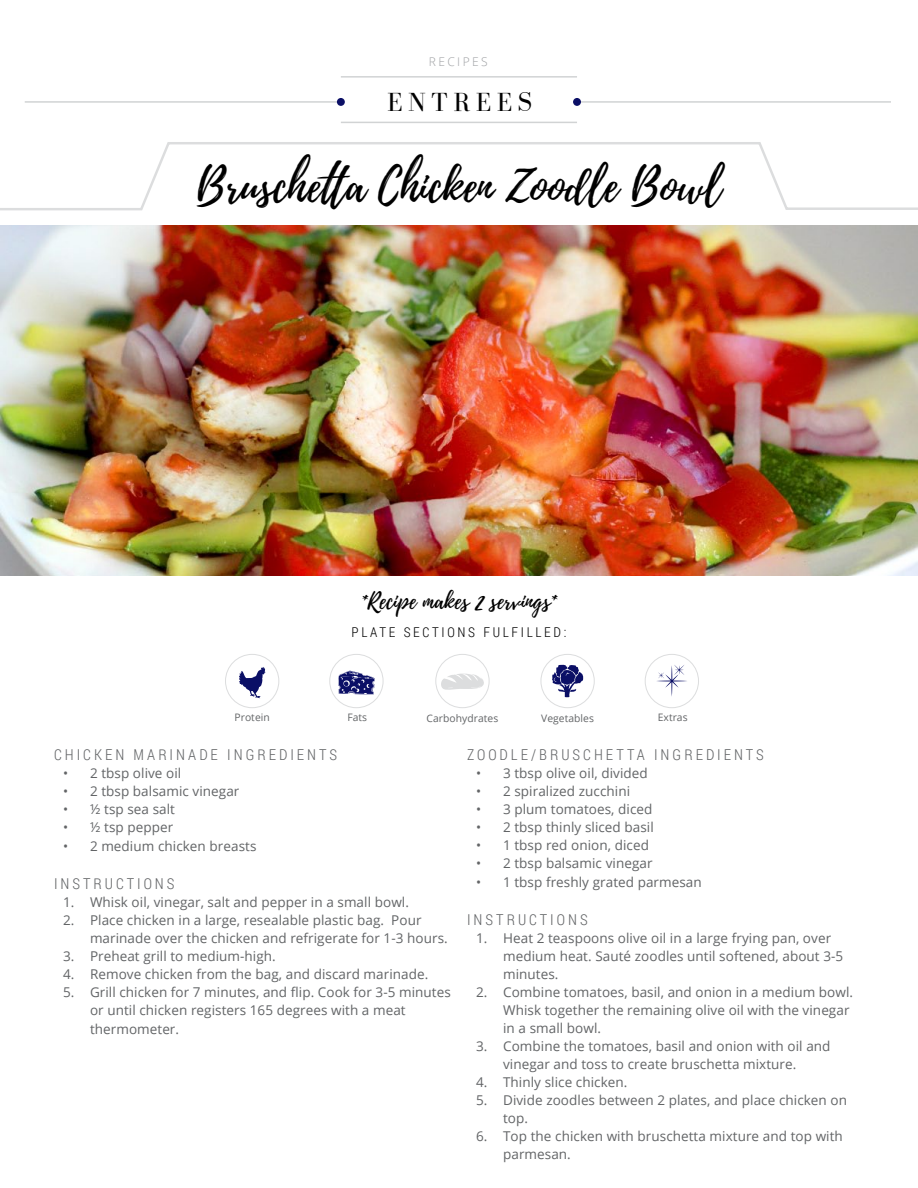
<style>
.page{position:relative;width:918px;height:1188px;background:#fff}
.page>*{position:absolute;margin:0;border:0;box-sizing:border-box;transform-origin:0 0}
.t1{font:45px "Playlist Script";color:#000}
.t2{font:27px "Bodoni FLF";letter-spacing:.2em;color:#000}
.t3{font:22.5px "Playlist Script";color:#000}
.t4{font:300 15px "Roboto Condensed";letter-spacing:.2em;color:#626466}
.t5{font:13.5px/18px "Open Sans";letter-spacing:.005em;color:#626466}
.t6{font:300 13.5px "Roboto Condensed";letter-spacing:.2em;color:#000}
.t7{font:300 12px "Open Sans";letter-spacing:.2em;color:#9d9fa2}
.t8{font:10.35px "Open Sans";letter-spacing:.005em;color:#626466}
</style>
<div class="page">
<svg style="left:0;top:142px;width:918px;height:69px"></svg>
<img style="left:0;top:225px;width:918px;height:351px">
<div style="left:435px;top:654px;width:55px;height:54px;border:1px solid #dcddde;border-radius:50%"></div>
<svg style="left:441px;top:673px;width:43px;height:17px"></svg>
<div style="left:541px;top:654px;width:54px;height:54px;border:1px solid #dcddde;border-radius:50%"></div>
<svg style="left:552px;top:664px;width:32px;height:33px"></svg>
<div style="left:225px;top:654px;width:54px;height:54px;border:1px solid #dcddde;border-radius:50%"></div>
<svg style="left:239px;top:667px;width:26px;height:31px"></svg>
<div style="left:329px;top:654px;width:54px;height:54px;border:1px solid #dcddde;border-radius:50%"></div>
<svg style="left:338px;top:671px;width:36px;height:23px"></svg>
<div style="left:645px;top:654px;width:54px;height:54px;border:1px solid #dcddde;border-radius:50%"></div>
<svg style="left:657px;top:665px;width:30px;height:31px"></svg>
<hr style="left:573px;top:101px;width:318px;height:2px;background:#d1d3d4">
<hr style="left:25px;top:101px;width:316px;height:2px;background:#d1d3d4">
<div style="left:573px;top:98px;width:8px;height:8px;background:#0b0f66;border-radius:50%"></div>
<div style="left:337px;top:98px;width:8px;height:8px;background:#0b0f66;border-radius:50%"></div>
<hr style="left:341px;top:76px;width:236px;height:2px;background:#d1d3d4">
<hr style="left:341px;top:122px;width:236px;height:1px;background:#d1d3d4">
<p class="t7" style="left:429px;top:53px;width:60px">RECIPES</p>
<h2 class="t2" style="left:387px;top:87px;width:146px">ENTREES</h2>
<h1 class="t1" style="left:197px;top:154px;width:526px">Bruschetta Chicken Zoodle Bowl</h1>
<h3 class="t3" style="left:361px;top:585px;width:197px">*Recipe makes 2 servings*</h3>
<p class="t6" style="left:352px;top:623px;width:216px">PLATE SECTIONS FULFILLED:</p>
<p class="t8" style="left:235px;top:710px;width:37px">Protein</p>
<p class="t8" style="left:347px;top:710px;width:21px">Fats</p>
<p class="t8" style="left:427px;top:711px;width:73px">Carbohydrates</p>
<p class="t8" style="left:541px;top:711px;width:54px">Vegetables</p>
<p class="t8" style="left:658px;top:710px;width:31px">Extras</p>
<p class="t4" style="left:54px;top:744px;width:285px">CHICKEN MARINADE INGREDIENTS</p>
<p class="t5" style="left:63px;top:763px;width:120px">• 2 tbsp olive oil</p>
<p class="t5" style="left:63px;top:781px;width:178px">• 2 tbsp balsamic vinegar</p>
<p class="t5" style="left:63px;top:799px;width:114px">• ½ tsp sea salt</p>
<p class="t5" style="left:63px;top:817px;width:112px">• ½ tsp pepper</p>
<p class="t5" style="left:63px;top:837px;width:195px">• 2 medium chicken breasts</p>
<p class="t4" style="left:54px;top:873px;width:122px">INSTRUCTIONS</p>
<p class="t5" style="left:63px;top:892px;width:347px">1. Whisk oil, vinegar, salt and pepper in a small bowl.</p>
<p class="t5" style="left:90px;top:910px;width:359px;text-indent:-27px">2. Place chicken in a large, resealable plastic bag. Pour marinade over the chicken and refrigerate for 1-3 hours.</p>
<p class="t5" style="left:63px;top:946px;width:214px">3. Preheat grill to medium-high.</p>
<p class="t5" style="left:63px;top:964px;width:367px">4. Remove chicken from the bag, and discard marinade.</p>
<p class="t5" style="left:90px;top:982px;width:362px;text-indent:-27px">5. Grill chicken for 7 minutes, and flip. Cook for 3-5 minutes or until chicken registers 165 degrees with a meat</p>
<p class="t5" style="left:90px;top:1020px;width:91px">thermometer.</p>
<p class="t4" style="left:467px;top:744px;width:298px">ZOODLE/BRUSCHETTA INGREDIENTS</p>
<p class="t5" style="left:476px;top:763px;width:173px">• 3 tbsp olive oil, divided</p>
<p class="t5" style="left:476px;top:781px;width:156px">• 2 spiralized zucchini</p>
<p class="t5" style="left:476px;top:799px;width:178px">• 3 plum tomatoes, diced</p>
<p class="t5" style="left:476px;top:817px;width:179px">• 2 tbsp thinly sliced basil</p>
<p class="t5" style="left:476px;top:835px;width:174px">• 1 tbsp red onion, diced</p>
<p class="t5" style="left:476px;top:853px;width:178px">• 2 tbsp balsamic vinegar</p>
<p class="t5" style="left:476px;top:873px;width:227px">• 1 tbsp freshly grated parmesan</p>
<p class="t4" style="left:467px;top:909px;width:122px">INSTRUCTIONS</p>
<p class="t5" style="left:503px;top:928px;width:342px;text-indent:-27px">1. Heat 2 teaspoons olive oil in a large frying pan, over medium heat. Sauté zoodles until softened, about 3-5 minutes.</p>
<p class="t5" style="left:503px;top:982px;width:352px;text-indent:-27px">2. Combine tomatoes, basil, and onion in a medium bowl.<br>Whisk together the remaining olive oil with the vinegar in a small bowl.</p>
<p class="t5" style="left:476px;top:1036px;width:356px;text-align:center">3. Combine the tomatoes, basil and onion with oil and vinegar and toss to create bruschetta mixture.</p>
<p class="t5" style="left:476px;top:1072px;width:153px">4. Thinly slice chicken.</p>
<p class="t5" style="left:503px;top:1090px;width:345px;text-indent:-27px">5. Divide zoodles between 2 plates, and place chicken on top.</p>
<p class="t5" style="left:503px;top:1126px;width:341px;text-indent:-27px">6. Top the chicken with bruschetta mixture and top with parmesan.</p>
</div>
